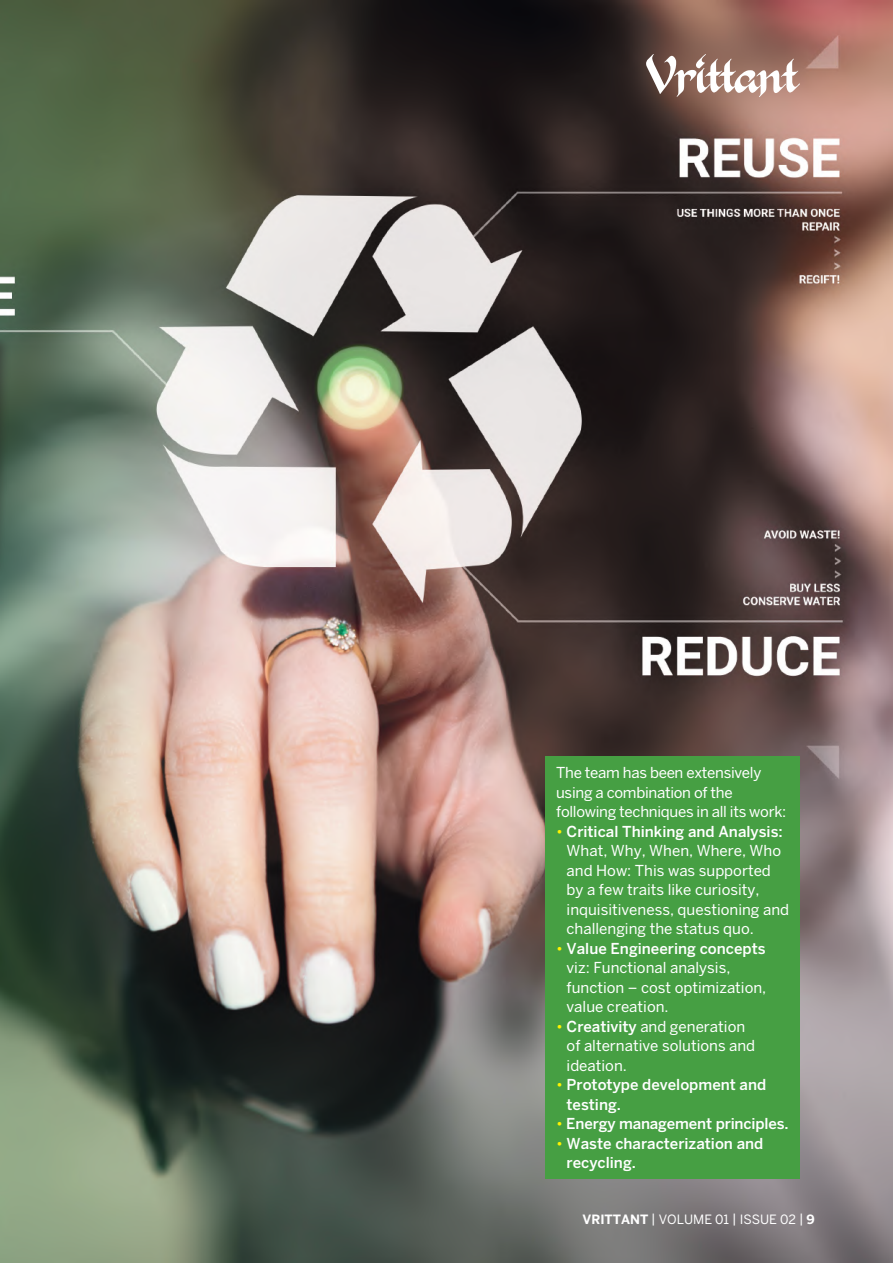
<style>
.page{position:relative;width:893px;height:1263px;background:#fff}
.page>*{position:absolute;margin:0;border:0;box-sizing:border-box;transform-origin:0 0}
.t1{font:15px/19.5px "Benton Sans";color:#fff}
.t2{font:500 15px/19.5px "Benton Sans";color:#fff}
.t3{font:15px/19.5px "Benton Sans";letter-spacing:-.02em;color:#fff}
.t4{font:12.75px "Benton Sans";color:#fff}
.s1{color:#fff300}
.s2{font-weight:500}
.s3{font-weight:400;color:#fff300}
.s4{font-weight:700}
</style>
<div class="page">
<img style="left:0;top:0;width:893px;height:1262px">
<div style="left:546px;top:757px;width:254px;height:422px;background:#469f43"></div>
<div style="left:0;top:319px;width:11px;height:260px;background:#241f1f;opacity:.5"></div>
<svg style="left:646px;top:54px;width:154px;height:43px"></svg>
<p class="t3" style="left:556px;top:763px;width:232px">The team has been extensively using a combination of the following techniques in all its work:</p>
<p class="t1" style="left:567px;top:821px;width:224px;text-indent:-10px"><span class="s1">•</span> <span class="s2">Critical Thinking and Analysis:<br></span>What, Why, When, Where, Who and How: This was supported by a few traits like curiosity, inquisitiveness, questioning and challenging the status quo.</p>
<p class="t1" style="left:567px;top:938px;width:201px;text-indent:-10px"><span class="s1">•</span> <span class="s2">Value Engineering concepts </span>viz: Functional analysis, function – cost optimization, value creation.</p>
<p class="t1" style="left:567px;top:1016px;width:190px;text-indent:-10px"><span class="s1">•</span> <span class="s2">Creativity</span> and generation of alternative solutions and ideation.</p>
<p class="t2" style="left:567px;top:1075px;width:201px;text-indent:-10px"><span class="s3">•</span> Prototype development and testing.</p>
<p class="t2" style="left:556px;top:1114px;width:234px"><span class="s3">•</span> Energy management principles.</p>
<p class="t2" style="left:567px;top:1133px;width:198px;text-indent:-10px"><span class="s3">•</span> Waste characterization and recycling.</p>
<p class="t4" style="left:582px;top:1212px;width:234px"><span class="s4">VRITTANT</span> | VOLUME 01 | ISSUE 02 | <span class="s4">9</span></p>
</div>
